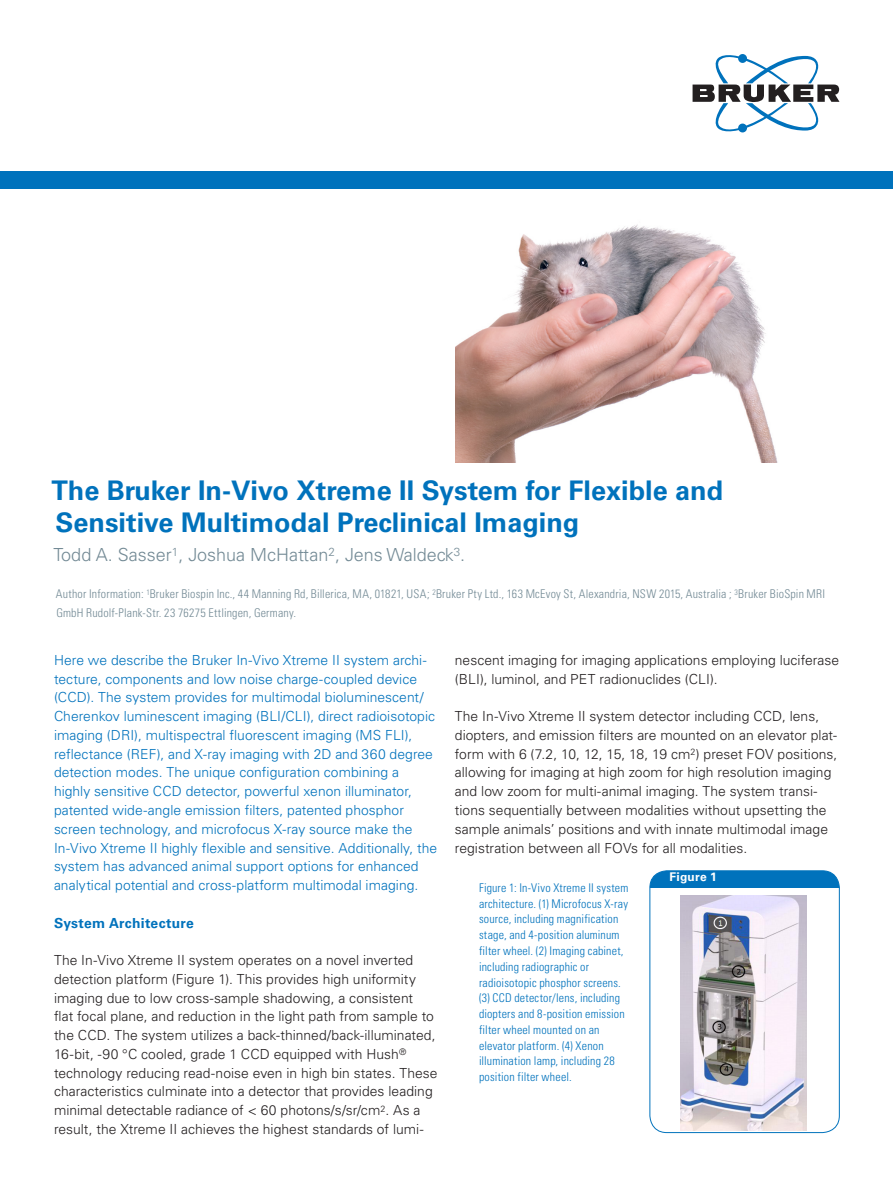
<style>
.page{position:relative;width:893px;height:1187px;background:#fff}
.page>*{position:absolute;margin:0;border:0;box-sizing:border-box;transform-origin:0 0}
.application_headline{font:700 27px/31.5px "Univers LT Std";color:#0072bc}
.application_author{font:300 18px "Univers LT Std";color:#738a95}
.application_body{font:300 13.8px/18.8px "Univers LT Std";color:#231f20}
.application_body-2{font:300 13.8px/18.8px "Univers LT Std";letter-spacing:.005em;color:#0072bc}
.application_body-3{font:700 13.8px "Univers LT Std";letter-spacing:.015em;color:#0072bc}
.application_figure-c{font:300 condensed 12px/15.8px "Univers LT Std";letter-spacing:.015em;color:#0072bc}
.application_author-2{font:300 condensed 12px/18.8px "Univers LT Std";letter-spacing:.015em;color:#738a95}
.application_figure-t{font:700 12px "Univers LT Std";letter-spacing:.02em;color:#fff}
</style>
<div class="page">
<img style="left:455px;top:224px;width:323px;height:239px">
<div style="left:0;top:171px;width:893px;height:17px;background:#0072bc"></div>
<svg style="left:693px;top:54px;width:146px;height:78px"></svg>
<div style="left:650px;top:870px;width:189px;height:17px;background:#0072bc"></div>
<div style="left:649px;top:870px;width:191px;height:262px;border:1px solid #0072bc;border-radius:17px"></div>
<img style="left:681px;top:895px;width:125px;height:234px">
<p class="application_headline" style="left:51px;top:475px;width:673px">The Bruker In-Vivo Xtreme II System for Flexible and<br>Sensitive Multimodal Preclinical Imaging</p>
<p class="application_author" style="left:53px;top:543px;width:413px">Todd A. Sasser<sup>1</sup>, Joshua McHattan<sup>2</sup>, Jens Waldeck<sup>3</sup>.</p>
<p class="application_author-2" style="left:56px;top:584px;width:771px">Author Information: <sup>1</sup>Bruker Biospin Inc., 44 Manning Rd, Billerica, MA, 01821, USA; <sup>2</sup>Bruker Pty Ltd., 163 McEvoy St, Alexandria, NSW 2015, Australia ; <sup>3</sup>Bruker BioSpin MRI<br>GmbH Rudolf-Plank-Str. 23 76275 Ettlingen, Germany.</p>
<p class="application_body-2" style="left:54px;top:650px;width:385px">Here we describe the Bruker In-Vivo Xtreme II system archi&shy;tecture, components and low noise charge-coupled device (CCD). The system provides for multimodal bioluminescent/ Cherenkov luminescent imaging (BLI/CLI), direct radioisotopic imaging (DRI), multispectral fluorescent imaging (MS FLI), reflectance (REF), and X-ray imaging with 2D and 360 degree detection modes. The unique configuration combining a highly sensitive CCD detector, powerful xenon illuminator, patented wide-angle emission filters, patented phosphor screen technology, and microfocus X-ray source make the In-Vivo Xtreme II highly flexible and sensitive. Additionally, the system has advanced animal support options for enhanced analytical potential and cross-platform multimodal imaging.</p>
<p class="application_body-3" style="left:54px;top:914px;width:141px">System Architecture</p>
<p class="application_body" style="left:54px;top:950px;width:385px">The In-Vivo Xtreme II system operates on a novel inverted detection platform (Figure 1). This provides high uniformity imaging due to low cross-sample shadowing, a consistent<br>flat focal plane, and reduction in the light path from sample to the CCD. The system utilizes a back-thinned/back-illuminated, 16-bit, -90 °C cooled, grade 1 CCD equipped with Hush<sup>® </sup>technology reducing read-noise even in high bin states. These characteristics culminate into a detector that provides leading minimal detectable radiance of &lt; 60 photons/s/sr/cm<sup>2</sup>. As a result, the Xtreme II achieves the highest standards of lumi-</p>
<p class="application_body" style="left:455px;top:650px;width:386px">nescent imaging for imaging applications employing luciferase (BLI), luminol, and PET radionuclides (CLI).</p>
<p class="application_body" style="left:455px;top:707px;width:384px">The In-Vivo Xtreme II system detector including CCD, lens, diopters, and emission filters are mounted on an elevator plat&shy;form with 6 (7.2, 10, 12, 15, 18, 19 cm<sup>2</sup>) preset FOV positions, allowing for imaging at high zoom for high resolution imaging and low zoom for multi-animal imaging. The system transi&shy;tions sequentially between modalities without upsetting the sample animals’ positions and with innate multimodal image registration between all FOVs for all modalities.</p>
<p class="application_figure-c" style="left:479px;top:879px;width:151px">Figure 1: In-Vivo Xtreme II system architecture. (1) Microfocus X-ray source, including magnification stage, and 4-position aluminum filter wheel. (2) Imaging cabinet, including radiographic or radioisotopic phosphor screens. (3) CCD detector/lens, including diopters and 8-position emission filter wheel mounted on an elevator platform. (4) Xenon illumination lamp, including 28 position filter wheel.</p>
<p class="application_figure-t" style="left:669px;top:869px;width:49px">Figure 1</p>
</div>
